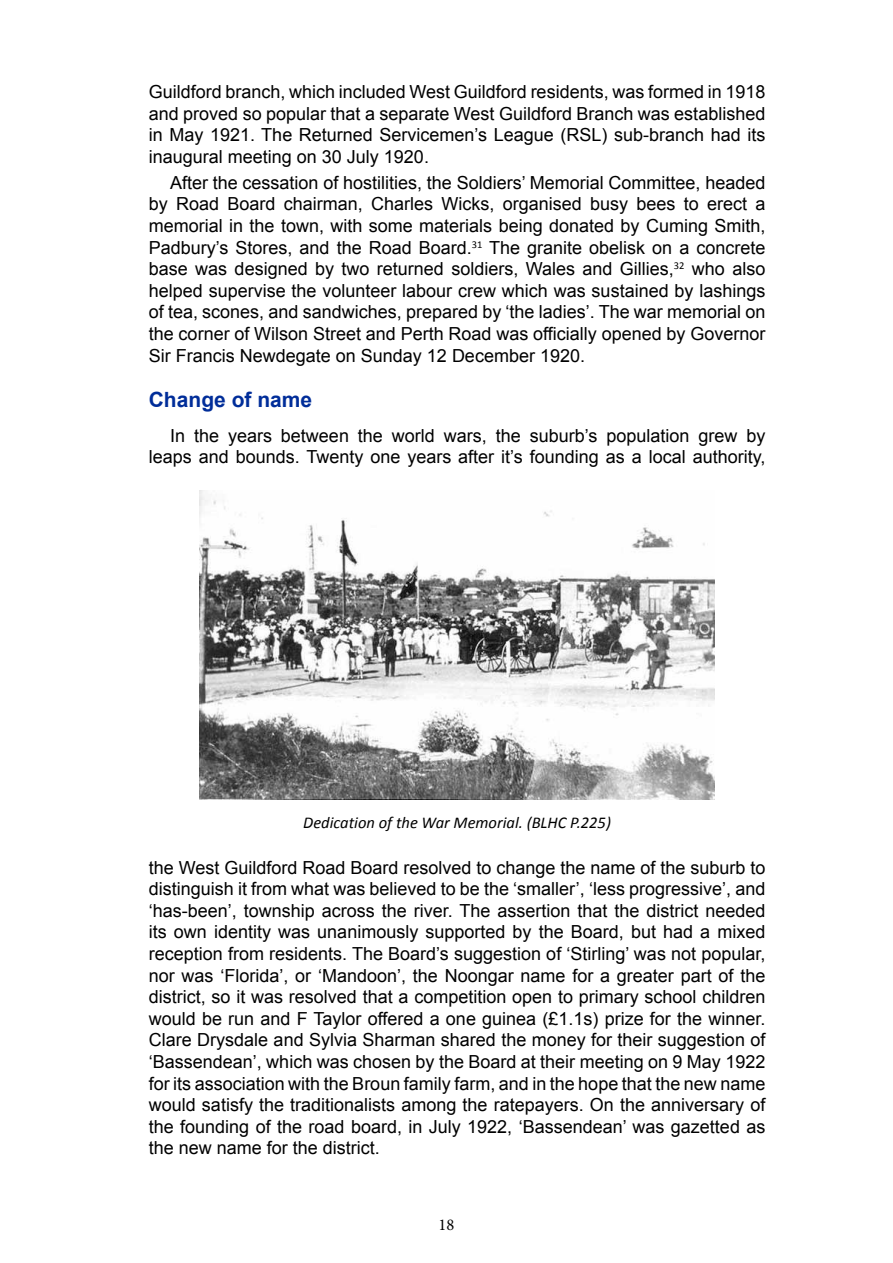
<style>
.page{position:relative;width:893px;height:1263px;background:#fff}
.page>*{position:absolute;margin:0;border:0;box-sizing:border-box;transform-origin:0 0}
.t1{font:700 21px "Arial";color:#002d99}
.t2{font:18px/21.6px "Arial";color:#000;text-align:justify}
.t3{font:italic 16.5px "Calibri";color:#000}
.t4{font:16.5px "Minion Pro";color:#000}
</style>
<div class="page">
<img style="left:200px;top:490px;width:514px;height:309px">
<p class="t2" style="left:149px;top:81px;width:618px">Guildford branch, which included West Guildford residents, was formed in 1918 and proved so popular that a separate West Guildford Branch was established in May 1921. The Returned Servicemen’s League (RSL) sub-branch had its inaugural meeting on 30 July 1920.</p>
<p class="t2" style="left:149px;top:172px;width:618px;text-indent:21px">After the cessation of hostilities, the Soldiers’ Memorial Committee, headed by Road Board chairman, Charles Wicks, organised busy bees to erect a memorial in the town, with some materials being donated by Cuming Smith, Padbury’s Stores, and the Road Board.<sup>31</sup> The granite obelisk on a concrete base was designed by two returned soldiers, Wales and Gillies,<sup>32</sup> who also helped supervise the volunteer labour crew which was sustained by lashings of tea, scones, and sandwiches, prepared by ‘the ladies’. The war memorial on the corner of Wilson Street and Perth Road was officially opened by Governor Sir Francis Newdegate on Sunday 12 December 1920.</p>
<p class="t1" style="left:149px;top:386px;width:165px">Change of name</p>
<p class="t2" style="left:149px;top:425px;width:618px;text-align:right">In the years between the world wars, the suburb’s population grew by leaps and bounds. Twenty one years after it’s founding as a local authority,</p>
<p class="t3" style="left:303px;top:811px;width:309px">Dedication of the War Memorial. (BLHC P.225)</p>
<p class="t2" style="left:149px;top:857px;width:618px">the West Guildford Road Board resolved to change the name of the suburb to distinguish it from what was believed to be the ‘smaller’, ‘less progressive’, and ‘has-been’, township across the river. The assertion that the district needed its own identity was unanimously supported by the Board, but had a mixed reception from residents. The Board’s suggestion of ‘Stirling’ was not popular, nor was ‘Florida’, or ‘Mandoon’, the Noongar name for a greater part of the district, so it was resolved that a competition open to primary school children would be run and F Taylor offered a one guinea (£1.1s) prize for the winner.<br>Clare Drysdale and Sylvia Sharman shared the money for their suggestion of ‘Bassendean’, which was chosen by the Board at their meeting on 9 May 1922 for its association with the Broun family farm, and in the hope that the new name would satisfy the traditionalists among the ratepayers. On the anniversary of the founding of the road board, in July 1922, ‘Bassendean’ was gazetted as the new name for the district.</p>
<p class="t4" style="left:439px;top:1214px;width:17px">18</p>
</div>
